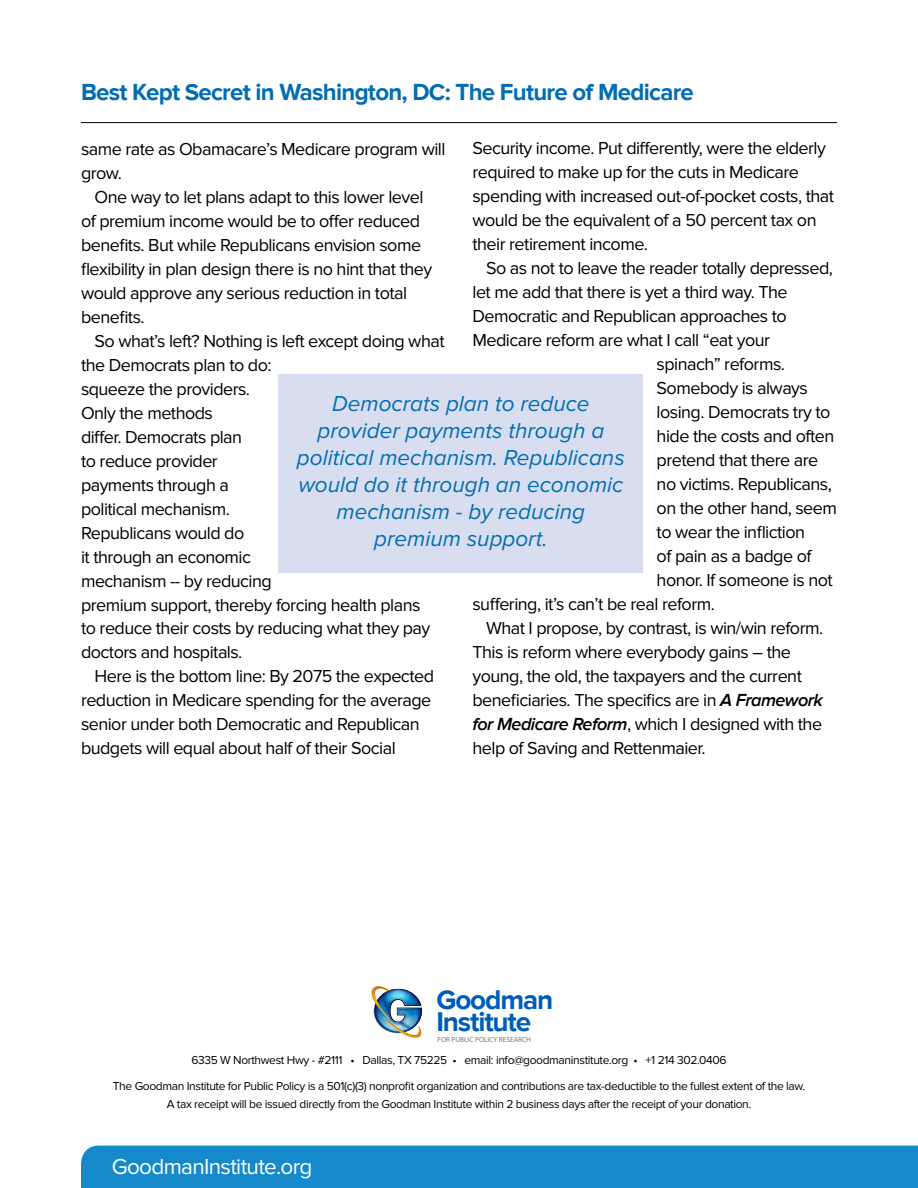
<style>
.page{position:relative;width:918px;height:1188px;background:#fff}
.page>*{position:absolute;margin:0;border:0;box-sizing:border-box;transform-origin:0 0}
.t1{font:700 27.9px/22.5px "Proxima Nova";letter-spacing:-.04em;color:#005cb9}
.t2{font:700 24px "Proxima Nova";letter-spacing:-.03em;color:#036db3}
.t3{font:italic 22.5px/27px "Proxima Nova";color:#036db3;text-align:center}
.t4{font:22.5px "Proxima Nova";letter-spacing:-.03em;color:#fff}
.t5{font:18px/24px "Proxima Nova";letter-spacing:-.03em;color:#000}
.t6{font:12px/25.5px "Proxima Nova";letter-spacing:-.03em;color:#000;text-align:center}
.t7{font:7.35px "Myriad Pro";color:#77777a}
.s1{font-weight:600;font-style:italic}
</style>
<div class="page">
<hr style="left:81px;top:122px;width:756px;height:1px;background:#000">
<img style="left:371px;top:986px;width:51px;height:53px">
<div style="left:81px;top:1146px;width:837px;height:42px;background:#1689ca"></div>
<div style="left:279px;top:374px;width:364px;height:198px;background:#d8def0"></div>
<h2 class="t2" style="left:81px;top:78px;width:614px">Best Kept Secret in Washington, DC: The Future of Medicare</h2>
<p class="t5" style="left:81px;top:137px;width:366px">same rate as Obamacare’s Medicare program will grow.</p>
<p class="t5" style="left:81px;top:185px;width:353px;text-indent:14px">One way to let plans adapt to this lower level of premium income would be to offer reduced benefits. But while Republicans envision some flexibility in plan design there is no hint that they would approve any serious reduction in total benefits.</p>
<p class="t5" style="left:81px;top:329px;width:365px;text-indent:14px">So what’s left? Nothing is left except doing what the Democrats plan to do:<br>squeeze the providers.<br>Only the methods<br>differ. Democrats plan<br>to reduce provider<br>payments through a<br>political mechanism.<br>Republicans would do<br>it through an economic<br>mechanism -- by reducing<br>premium support, thereby forcing health plans<br>to reduce their costs by reducing what they pay doctors and hospitals.</p>
<p class="t5" style="left:81px;top:665px;width:355px;text-indent:14px">Here is the bottom line: By 2075 the expected reduction in Medicare spending for the average senior under both Democratic and Republican budgets will equal about half of their Social</p>
<p class="t5" style="left:472px;top:137px;width:363px">Security income. Put differently, were the elderly required to make up for the cuts in Medicare spending with increased out-of-pocket costs, that would be the equivalent of a 50 percent tax on their retirement income.</p>
<p class="t5" style="left:486px;top:257px;width:349px">So as not to leave the reader totally depressed,</p>
<p class="t5" style="left:472px;top:281px;width:317px">let me add that there is yet a third way. The</p>
<p class="t5" style="left:472px;top:305px;width:316px">Democratic and Republican approaches to</p>
<p class="t5" style="left:472px;top:329px;width:299px">Medicare reform are what I call “eat your</p>
<p class="t5" style="left:657px;top:353px;width:130px">spinach” reforms.</p>
<p class="t5" style="left:657px;top:377px;width:153px">Somebody is always</p>
<p class="t5" style="left:657px;top:401px;width:175px">losing. Democrats try to</p>
<p class="t5" style="left:657px;top:425px;width:179px">hide the costs and often</p>
<p class="t5" style="left:657px;top:449px;width:163px">pretend that there are</p>
<p class="t5" style="left:657px;top:473px;width:177px">no victims. Republicans,</p>
<p class="t5" style="left:657px;top:497px;width:182px">on the other hand, seem</p>
<p class="t5" style="left:657px;top:521px;width:150px">to wear the infliction</p>
<p class="t5" style="left:657px;top:545px;width:156px">of pain as a badge of</p>
<p class="t5" style="left:657px;top:569px;width:178px">honor. If someone is not</p>
<p class="t5" style="left:472px;top:593px;width:244px">suffering, it’s can’t be real reform.</p>
<p class="t5" style="left:486px;top:617px;width:339px">What I propose, by contrast, is win/win reform.</p>
<p class="t5" style="left:472px;top:641px;width:320px">This is reform where everybody gains – the</p>
<p class="t5" style="left:472px;top:665px;width:331px">young, the old, the taxpayers and the current</p>
<p class="t5" style="left:472px;top:689px;width:352px">beneficiaries. The specifics are in <span class="s1">A Framework</span></p>
<p class="t5" style="left:472px;top:713px;width:351px"><span class="s1">for Medicare Reform</span>, which I designed with the</p>
<p class="t5" style="left:472px;top:737px;width:235px">help of Saving and Rettenmaier.</p>
<p class="t3" style="left:297px;top:391px;width:329px">Democrats plan to reduce provider payments through a political mechanism. Republicans would do it through an economic mechanism - by reducing premium support.</p>
<h1 class="t1" style="left:436px;top:989px;width:118px">Goodman<br>Institute</h1>
<p class="t7" style="left:438px;top:1035px;width:95px">FOR PUBLIC POLICY RESEARCH</p>
<p class="t6" style="left:113px;top:1048px;width:694px">6335 W Northwest Hwy - #2111 • Dallas, TX 75225 • email: info@goodmaninstitute.org • +1 214 302.0406<br>The Goodman Institute for Public Policy is a 501(c)(3) nonprofit organization and contributions are tax-deductible to the fullest extent of the law.</p>
<p class="t6" style="left:167px;top:1091px;width:586px">A tax receipt will be issued directly from the Goodman Institute within 2 business days after the receipt of your donation.</p>
<p class="t4" style="left:96px;top:1153px;width:218px">3 GoodmanInstitute.org</p>
</div>
